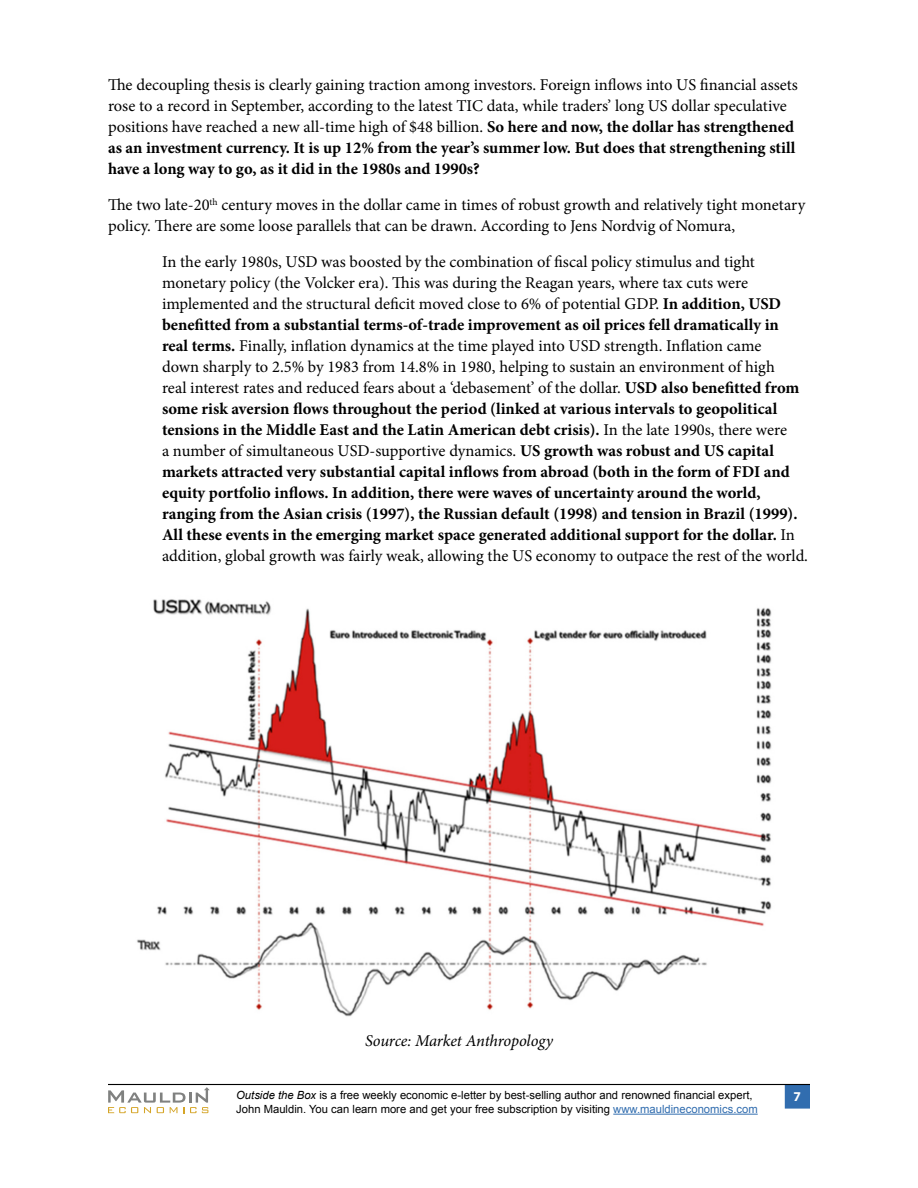
<style>
.page{position:relative;width:918px;height:1188px;background:#fff}
.page>*{position:absolute;margin:0;border:0;box-sizing:border-box;transform-origin:0 0}
.Body-Text-Indent{font:700 16.5px/21px "Minion Pro";color:#000}
.Body-Text{font:16.5px/21px "Minion Pro";color:#000}
.PhotoCaption-39pica{font:italic 16.5px "Minion Pro";letter-spacing:-.01em;color:#000}
.t1{font:700 13.5px "Myriad Pro";color:#fff}
.t2{font:11.25px/13.5px "Arial";color:#000}
.s1{font-weight:700}
.s2{font-weight:400}
.s3{font-style:italic}
.s4{color:#316daf}
</style>
<div class="page">
<hr style="left:613px;top:1114px;width:145px;height:1px;background:#316daf">
<div style="left:785px;top:1085px;width:25px;height:24px;background:#316daf"></div>
<hr style="left:108px;top:1084px;width:702px;height:1px;background:#000">
<svg style="left:108px;top:1087px;width:102px;height:26px"></svg>
<img style="left:137px;top:599px;width:635px;height:418px">
<p class="Body-Text" style="left:108px;top:75px;width:691px">The decoupling thesis is clearly gaining traction among investors. Foreign inflows into US financial assets rose to a record in September, according to the latest TIC data, while traders’ long US dollar speculative positions have reached a new all-time high of $48 billion. <span class="s1">So here and now, the dollar has strengthened as an investment currency. It is up 12% from the year’s summer low. But does that strengthening still have a long way to go, as it did in the 1980s and 1990s?</span></p>
<p class="Body-Text" style="left:108px;top:195px;width:699px">The two late-20<sup>th</sup> century moves in the dollar came in times of robust growth and relatively tight monetary policy. There are some loose parallels that can be drawn. According to Jens Nordvig of Nomura,</p>
<p class="Body-Text-Indent" style="left:162px;top:251px;width:648px"><span class="s2">In the early 1980s, USD was boosted by the combination of fiscal policy stimulus and tight monetary policy (the Volcker era). This was during the Reagan years, where tax cuts were implemented and the structural deficit moved close to 6% of potential GDP.</span> In addition, USD benefitted from a substantial terms-of-trade improvement as oil prices fell dramatically in real terms. <span class="s2">Finally, inflation dynamics at the time played into USD strength. Inflation came<br>down sharply to 2.5% by 1983 from 14.8% in 1980, helping to sustain an environment of high<br>real interest rates and reduced fears about a ‘debasement’ of the dollar.</span> USD also benefitted from some risk aversion flows throughout the period (linked at various intervals to geopolitical tensions in the Middle East and the Latin American debt crisis). <span class="s2">In the late 1990s, there were<br>a number of simultaneous USD-supportive dynamics.</span> US growth was robust and US capital markets attracted very substantial capital inflows from abroad (both in the form of FDI and equity portfolio inflows. In addition, there were waves of uncertainty around the world, ranging from the Asian crisis (1997), the Russian default (1998) and tension in Brazil (1999).<br>All these events in the emerging market space generated additional support for the dollar. <span class="s2">In addition, global growth was fairly weak, allowing the US economy to outpace the rest of the world.</span></p>
<p class="PhotoCaption-39pica" style="left:365px;top:1030px;width:189px">Source: Market Anthropology</p>
<p class="t2" style="left:236px;top:1088px;width:523px"><span class="s3">Outside the Box</span> is a free weekly economic e-letter by best-selling author and renowned financial expert,<br>John Mauldin. You can learn more and get your free subscription by visiting <span class="s4">www.mauldineconomics.com</span></p>
<p class="t1" style="left:794px;top:1088px;width:9px">7</p>
</div>
